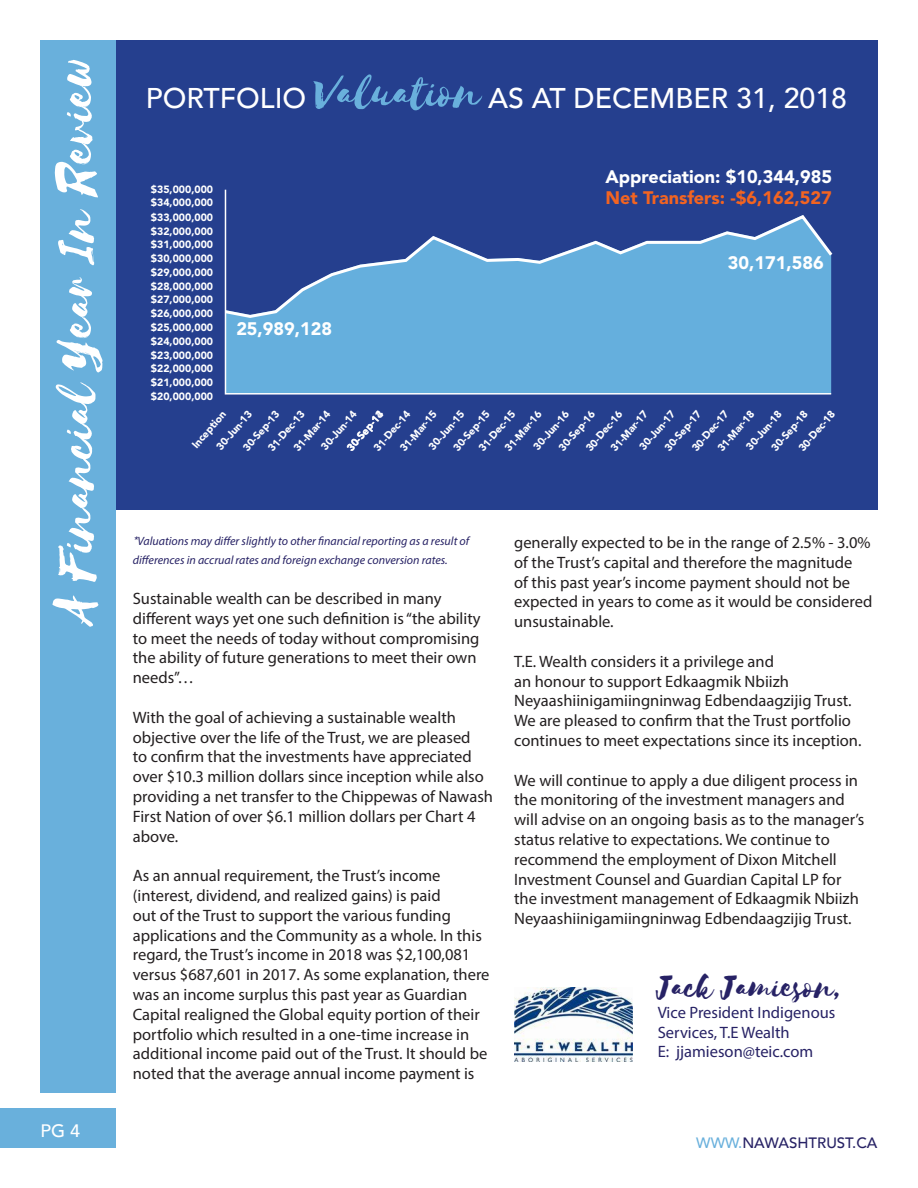
<style>
.page{position:relative;width:918px;height:1188px;background:#fff}
.page>*{position:absolute;margin:0;border:0;box-sizing:border-box;transform-origin:0 0}
.t1{font:60.15px "Selima";color:#fff}
.t2{font:37.5px "Selima";color:#272265}
.t3{font:500 28.5px "Avenir";color:#fff}
.t4{font:900 18px/21.6px "Avenir";color:#fff}
.t5{font:500 18px "Avenir";color:#fff}
.t6{font:16.5px/19.8px "Myriad Pro";color:#231f20}
.t7{font:16.5px/19.8px "Myriad Pro";color:#272265}
.t8{font:500 15px "Avenir";color:#272265}
.t9{font:italic 12px/19.8px "Myriad Pro";color:#272265}
.t10{font:900 10.5px/20.7px "Avenir";color:#fff}
.s1{font-family:"Selima";font-weight:400;font-size:52.5px;color:#69b0dc}
.s2{color:#f36421}
.s3{font-family:"Helvetica"}
.s4{font-size:45px}
.s5{color:#69b0dc}
</style>
<div class="page">
<div style="left:116px;top:40px;width:762px;height:470px;background:#253f8e"></div>
<div style="left:0;top:1108px;width:116px;height:40px;background:#69b0dc"></div>
<div style="left:40px;top:40px;width:76px;height:1054px;background:#69b0dc"></div>
<img style="left:514px;top:987px;width:118px;height:74px">
<svg style="left:224px;top:189px;width:609px;height:206px"></svg>
<p class="t1" style="left:44px;top:623px;width:568px;rotate:-90deg">A Financial Year In Review</p>
<p class="t5" style="left:40px;top:1115px;width:41px">PG 4</p>
<p class="t3" style="left:146px;top:73px;width:703px">PORTFOLIO <span class="s1">Valuation</span> AS AT DECEMBER 31, 2018</p>
<p class="t10" style="left:151px;top:179px;width:64px">$35,000,000</p>
<p class="t10" style="left:151px;top:192px;width:64px">$34,000,000</p>
<p class="t10" style="left:151px;top:207px;width:64px">$33,000,000</p>
<p class="t10" style="left:151px;top:221px;width:64px">$32,000,000</p>
<p class="t10" style="left:151px;top:234px;width:64px">$31,000,000</p>
<p class="t10" style="left:151px;top:248px;width:64px">$30,000,000</p>
<p class="t10" style="left:151px;top:262px;width:64px">$29,000,000</p>
<p class="t10" style="left:151px;top:275px;width:64px">$28,000,000</p>
<p class="t10" style="left:151px;top:289px;width:64px">$27,000,000</p>
<p class="t10" style="left:151px;top:302px;width:64px">$26,000,000</p>
<p class="t10" style="left:151px;top:317px;width:64px">$25,000,000</p>
<p class="t10" style="left:151px;top:331px;width:64px">$24,000,000</p>
<p class="t10" style="left:151px;top:344px;width:64px">$23,000,000</p>
<p class="t10" style="left:151px;top:358px;width:64px">$22,000,000</p>
<p class="t10" style="left:151px;top:372px;width:64px">$21,000,000</p>
<p class="t10" style="left:151px;top:386px;width:64px">$20,000,000</p>
<p class="t4" style="left:236px;top:318px;width:97px">25,989,128</p>
<p class="t4" style="left:605px;top:165px;width:228px">Appreciation: $10,344,985<br><span class="s2">Net Transfers: -$6,162,527</span></p>
<p class="t4" style="left:728px;top:251px;width:97px">30,171,586</p>
<p class="t10" style="left:315px;top:442px;width:50px;rotate:-49deg">30-Jun-14</p>
<p class="t10" style="left:341px;top:443px;width:51px;rotate:-49deg">30-Sep-134</p>
<p class="t10" style="left:368px;top:443px;width:52px;rotate:-49deg">31-Dec-14</p>
<p class="t10" style="left:288px;top:443px;width:52px;rotate:-49deg">31-Mar-14</p>
<p class="t10" style="left:512px;top:428px;width:50px;text-indent:-20px;rotate:-49deg">31-Mar-16<br>30-Jun-16</p>
<p class="t10" style="left:670px;top:429px;width:52px;text-indent:-18px;rotate:-49deg">30-Sep-17<br>30-Dec-17</p>
<p class="t10" style="left:777px;top:429px;width:52px;text-indent:-18px;rotate:-49deg">30-Sep-18<br>30-Dec-18</p>
<p class="t10" style="left:459px;top:431px;width:52px;line-height:19.4px;text-indent:-16px;rotate:-49deg">30-Sep-15<br>31-Dec-15</p>
<p class="t10" style="left:564px;top:429px;width:52px;text-indent:-18px;rotate:-49deg">30-Sep-16<br>30-Dec-16</p>
<p class="t10" style="left:724px;top:428px;width:50px;text-indent:-20px;rotate:-49deg">31-Mar-18<br>30-Jun-18</p>
<p class="t10" style="left:618px;top:428px;width:50px;text-indent:-20px;rotate:-49deg">31-Mar-17<br>30-Jun-17</p>
<p class="t10" style="left:196px;top:429px;width:50px;line-height:19.5px;text-indent:-15px;rotate:-49deg">Inception<br>30-Jun-13</p>
<p class="t10" style="left:237px;top:443px;width:51px;rotate:-49deg">30-Sep-13</p>
<p class="t10" style="left:262px;top:443px;width:52px;rotate:-49deg">31-Dec-13</p>
<p class="t10" style="left:394px;top:443px;width:52px;rotate:-49deg">31-Mar-15</p>
<p class="t10" style="left:423px;top:442px;width:50px;rotate:-49deg">30-Jun-15</p>
<p class="t9" style="left:133px;top:531px;width:338px"><span class="s3">*</span>Valuations may differ slightly to other financial reporting as a result of differences in accrual rates and foreign exchange conversion rates.</p>
<p class="t6" style="left:133px;top:588px;width:349px">Sustainable wealth can be described in many different ways yet one such definition is “the ability to meet the needs of today without compromising the ability of future generations to meet their own needs”…</p>
<p class="t6" style="left:133px;top:707px;width:362px">With the goal of achieving a sustainable wealth objective over the life of the Trust, we are pleased<br>to confirm that the investments have appreciated over $10.3 million dollars since inception while also providing a net transfer to the Chippewas of Nawash First Nation of over $6.1 million dollars per Chart 4 above.</p>
<p class="t6" style="left:133px;top:866px;width:358px">As an annual requirement, the Trust’s income (interest, dividend, and realized gains) is paid<br>out of the Trust to support the various funding applications and the Community as a whole. In this regard, the Trust’s income in 2018 was $2,100,081 versus $687,601 in 2017. As some explanation, there was an income surplus this past year as Guardian Capital realigned the Global equity portion of their portfolio which resulted in a one-time increase in additional income paid out of the Trust. It should be noted that the average annual income payment is</p>
<p class="t6" style="left:514px;top:532px;width:360px">generally expected to be in the range of 2.5% - 3.0% of the Trust’s capital and therefore the magnitude<br>of this past year’s income payment should not be expected in years to come as it would be considered unsustainable.</p>
<p class="t6" style="left:514px;top:651px;width:349px">T.E. Wealth considers it a privilege and<br>an honour to support Edkaagmik Nbiizh Neyaashiinigamiingninwag Edbendaagzijig Trust.<br>We are pleased to confirm that the Trust portfolio continues to meet expectations since its inception.</p>
<p class="t6" style="left:514px;top:770px;width:352px">We will continue to apply a due diligent process in the monitoring of the investment managers and will advise on an ongoing basis as to the manager’s status relative to expectations. We continue to recommend the employment of Dixon Mitchell Investment Counsel and Guardian Capital LP for the investment management of Edkaagmik Nbiizh Neyaashiinigamiingninwag Edbendaagzijig Trust.</p>
<p class="t2" style="left:658px;top:967px;width:187px">Jack Jamieson<span class="s4">,</span></p>
<p class="t7" style="left:658px;top:1002px;width:179px">Vice President Indigenous<br>Services, T.E Wealth</p>
<p class="t7" style="left:658px;top:1042px;width:157px">E: jjamieson@teic.com</p>
<p class="t8" style="left:696px;top:1130px;width:183px"><span class="s5">WWW.</span>NAWASHTRUST.CA</p>
</div>
